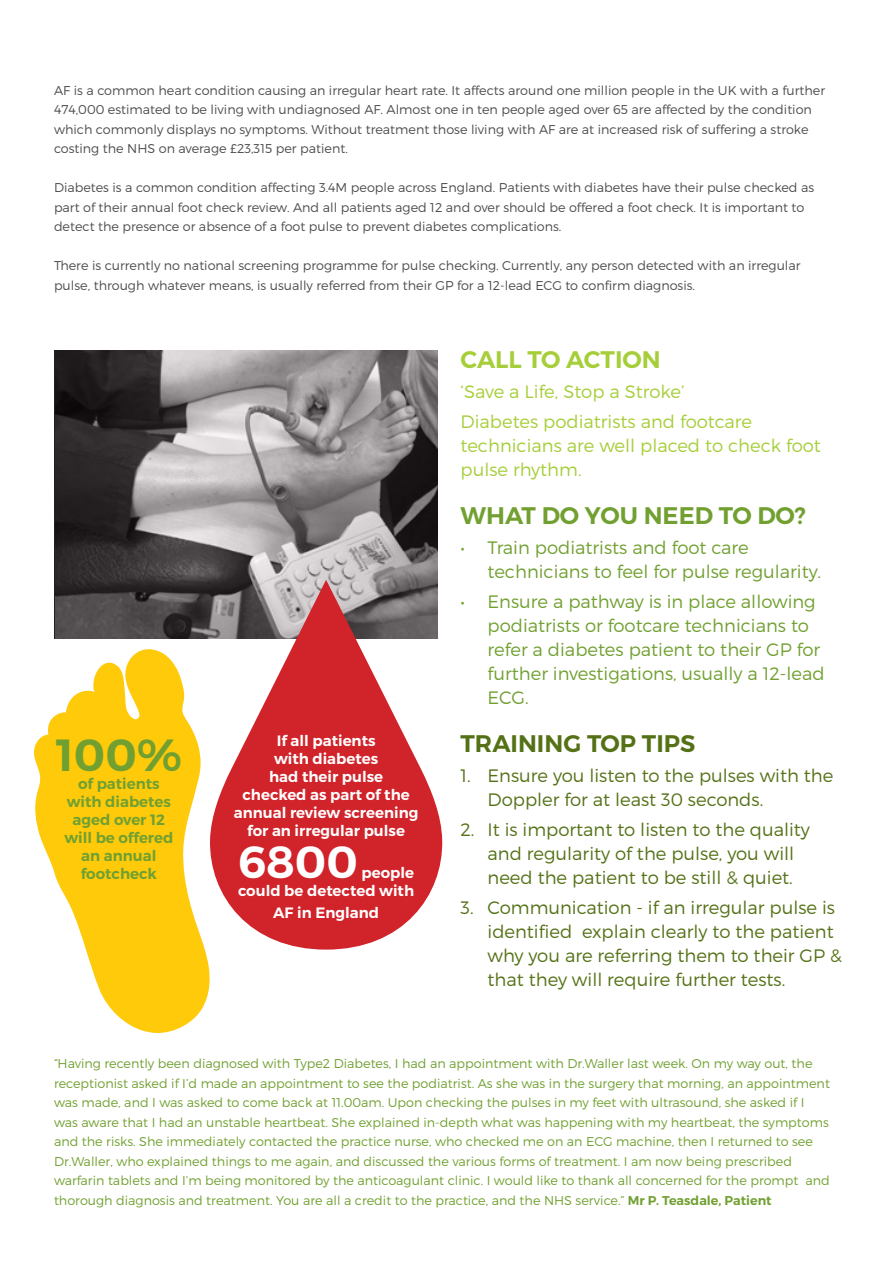
<style>
.page{position:relative;width:893px;height:1263px;background:#fff}
.page>*{position:absolute;margin:0;border:0;box-sizing:border-box;transform-origin:0 0}
.t1{font:600 45px "Montserrat";color:#71a031}
.t2{font:600 45px "Montserrat";color:#fff}
.t3{font:600 24px "Montserrat";color:#71a031}
.t4{font:600 24px "Montserrat";color:#547116}
.t5{font:600 24px "Montserrat";color:#a6ce39}
.t6{font:300 18px/24px "Montserrat";color:#547116}
.t7{font:300 18px/24px "Montserrat";color:#71a031}
.t8{font:300 18px/24px "Montserrat";color:#a6ce39}
.t9{font:600 15px/18px "Montserrat";color:#fff;text-align:center}
.t10{font:600 15px/18px "Montserrat";color:#71a031;text-align:center}
.t11{font:300 12.75px/19.5px "Montserrat";color:#4b4c4d}
.t12{font:300 12.75px/19.5px "Montserrat";color:#71a031}
.s1{font-weight:600}
</style>
<div class="page">
<img style="left:55px;top:350px;width:383px;height:288px">
<svg style="left:34px;top:649px;width:176px;height:384px;fill:#feca0a"></svg>
<svg style="left:209px;top:580px;width:234px;height:369px;fill:#d1232a"></svg>
<p class="t11" style="left:54px;top:80px;width:773px">AF is a common heart condition causing an irregular heart rate. It affects around one million people in the UK with a further 474,000 estimated to be living with undiagnosed AF. Almost one in ten people aged over 65 are affected by the condition which commonly displays no symptoms. Without treatment those living with AF are at increased risk of suffering a stroke costing the NHS on average £23,315 per patient.</p>
<p class="t11" style="left:54px;top:178px;width:762px">Diabetes is a common condition affecting 3.4M people across England. Patients with diabetes have their pulse checked as part of their annual foot check review. And all patients aged 12 and over should be offered a foot check. It is important to detect the presence or absence of a foot pulse to prevent diabetes complications.</p>
<p class="t11" style="left:54px;top:256px;width:748px">There is currently no national screening programme for pulse checking. Currently, any person detected with an irregular pulse, through whatever means, is usually referred from their GP for a 12-lead ECG to confirm diagnosis.</p>
<p class="t1" style="left:56px;top:727px;width:128px">100%</p>
<p class="t10" style="left:64px;top:775px;width:111px">of patients with diabetes aged over 12 will be offered an annual footcheck</p>
<p class="t9" style="left:277px;top:732px;width:100px">If all patients</p>
<p class="t9" style="left:274px;top:750px;width:106px">with diabetes</p>
<p class="t9" style="left:269px;top:768px;width:116px">had their pulse</p>
<p class="t9" style="left:234px;top:786px;width:186px">checked as part of the annual review screening for an irregular pulse</p>
<p class="t2" style="left:238px;top:834px;width:121px">6800</p>
<p class="t9" style="left:238px;top:864px;width:178px;text-align:right">people<br>could be detected with</p>
<p class="t9" style="left:273px;top:904px;width:107px">AF in England</p>
<p class="t5" style="left:460px;top:344px;width:202px">CALL TO ACTION</p>
<p class="t8" style="left:460px;top:379px;width:226px">‘Save a Life, Stop a Stroke’</p>
<p class="t8" style="left:460px;top:409px;width:362px">Diabetes podiatrists and footcare technicians are well placed to check foot pulse rhythm.</p>
<p class="t3" style="left:460px;top:500px;width:347px">WHAT DO YOU NEED TO DO?</p>
<p class="t7" style="left:487px;top:535px;width:335px;text-indent:-27px">• Train podiatrists and foot care technicians to feel for pulse regularity.</p>
<p class="t7" style="left:487px;top:589px;width:339px;text-indent:-27px">• Ensure a pathway is in place allowing podiatrists or footcare technicians to refer a diabetes patient to their GP for further investigations, usually a 12-lead ECG.</p>
<p class="t4" style="left:460px;top:728px;width:236px">TRAINING TOP TIPS</p>
<p class="t6" style="left:487px;top:763px;width:347px;text-indent:-27px">1. Ensure you listen to the pulses with the<br>Doppler for at least 30 seconds.</p>
<p class="t6" style="left:487px;top:817px;width:324px;text-indent:-27px">2. It is important to listen to the quality and regularity of the pulse, you will need the patient to be still &amp; quiet.</p>
<p class="t6" style="left:487px;top:895px;width:356px;text-indent:-27px">3. Communication - if an irregular pulse is identified explain clearly to the patient why you are referring them to their GP &amp; that they will require further tests.</p>
<p class="t12" style="left:54px;top:1054px;width:777px">“Having recently been diagnosed with Type2 Diabetes, I had an appointment with Dr.Waller last week. On my way out, the receptionist asked if I’d made an appointment to see the podiatrist. As she was in the surgery that morning, an appointment was made, and I was asked to come back at 11.00am. Upon checking the pulses in my feet with ultrasound, she asked if I was aware that I had an unstable heartbeat. She explained in-depth what was happening with my heartbeat, the symptoms and the risks. She immediately contacted the practice nurse, who checked me on an ECG machine, then I returned to see Dr.Waller, who explained things to me again, and discussed the various forms of treatment. I am now being prescribed warfarin tablets and I’m being monitored by the anticoagulant clinic. I would like to thank all concerned for the prompt and thorough diagnosis and treatment. You are all a credit to the practice, and the NHS service.” <span class="s1">Mr P. Teasdale, Patient</span></p>
</div>
